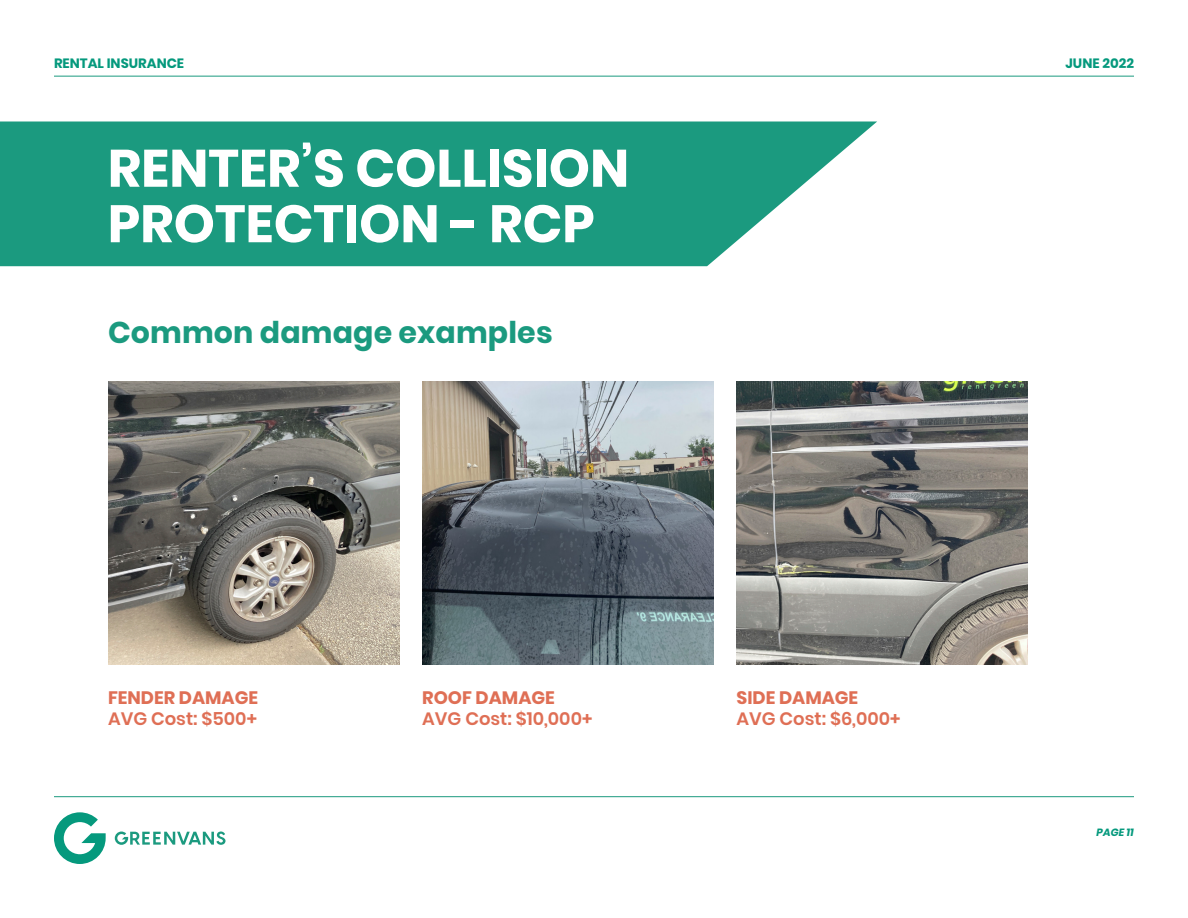
<style>
.page{position:relative;width:1188px;height:918px;background:#fff}
.page>*{position:absolute;margin:0;border:0;box-sizing:border-box;transform-origin:0 0}
.t1{font:700 52.5px/55.5px "Poppins";color:#fff}
.t2{font:700 30px "Poppins";letter-spacing:.005em;color:#1b9a7f}
.t3{font:600 18px "Poppins";color:#df6f55}
.t4{font:700 18px "Poppins";color:#df6f55}
.t5{font:700 13.5px "Poppins";color:#05997d}
.t6{font:italic 700 10.5px "Poppins";color:#05997d}
</style>
<div class="page">
<hr style="left:54px;top:76px;width:1080px;height:1px;background:#1b9a7f">
<hr style="left:54px;top:796px;width:1080px;height:1px;background:#1b9a7f">
<svg style="left:54px;top:812px;width:52px;height:52px"></svg>
<svg style="left:115px;top:832px;width:110px;height:13px"></svg>
<svg style="left:0;top:122px;width:877px;height:144px;background:#30a38b"></svg>
<img style="left:422px;top:381px;width:291px;height:283px">
<img style="left:108px;top:381px;width:291px;height:283px">
<img style="left:737px;top:381px;width:291px;height:283px">
<p class="t5" style="left:54px;top:56px;width:132px">RENTAL INSURANCE</p>
<p class="t5" style="left:1066px;top:56px;width:70px">JUNE 2022</p>
<p class="t1" style="left:108px;top:141px;width:523px">RENTER’S COLLISION<br>PROTECTION - RCP</p>
<p class="t2" style="left:108px;top:315px;width:446px">Common damage examples</p>
<p class="t4" style="left:108px;top:687px;width:152px">FENDER DAMAGE</p>
<p class="t3" style="left:108px;top:709px;width:150px">AVG Cost: $500+</p>
<p class="t4" style="left:422px;top:687px;width:134px">ROOF DAMAGE</p>
<p class="t3" style="left:422px;top:709px;width:172px">AVG Cost: $10,000+</p>
<p class="t4" style="left:737px;top:687px;width:123px">SIDE DAMAGE</p>
<p class="t3" style="left:737px;top:709px;width:165px">AVG Cost: $6,000+</p>
<p class="t6" style="left:1097px;top:826px;width:39px">PAGE 11</p>
</div>
